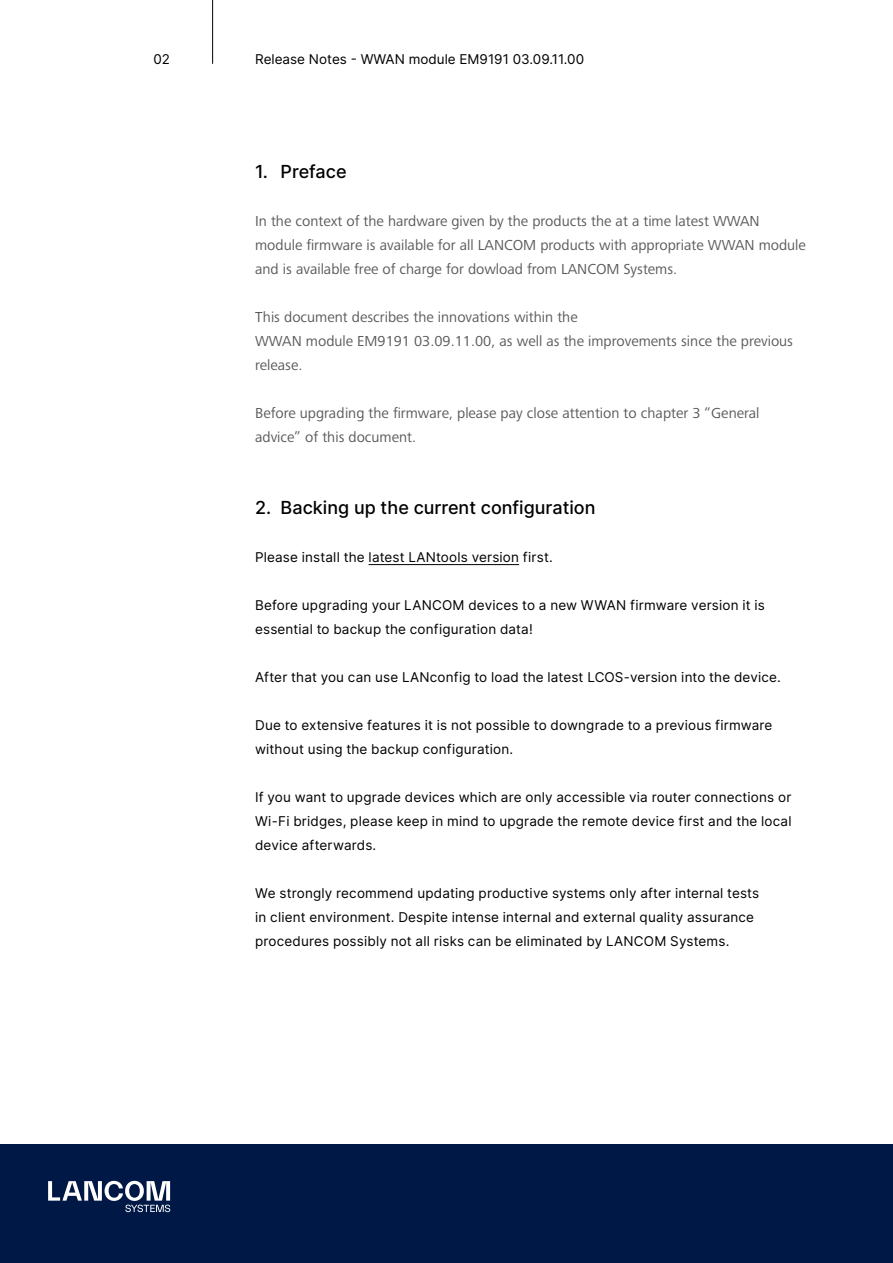
<style>
.page{position:relative;width:893px;height:1263px;background:#fff}
.page>*{position:absolute;margin:0;border:0;box-sizing:border-box;transform-origin:0 0}
.t1{font:500 18px "Inter";color:#000}
.t2{font:15px/24px "Frutiger Next Pro";color:#58595b}
.t3{font:13.5px/24px "Inter";letter-spacing:.01em;color:#000}
</style>
<div class="page">
<hr style="left:369px;top:564px;width:150px;height:1px;background:#000">
<div style="left:0;top:1144px;width:893px;height:119px;background:#001846"></div>
<hr style="left:212px;top:0;width:1px;height:64px;background:#000">
<svg style="left:48px;top:1181px;width:122px;height:31px"></svg>
<p class="t3" style="left:153px;top:47px;width:18px">02</p>
<p class="t3" style="left:255px;top:47px;width:331px">Release Notes - WWAN module EM9191 03.09.11.00</p>
<h1 class="t1" style="left:255px;top:159px;width:93px">1. Preface</h1>
<p class="t2" style="left:255px;top:209px;width:552px">In the context of the hardware given by the products the at a time latest WWAN module firmware is available for all LANCOM products with appropriate WWAN module and is available free of charge for dowload from LANCOM Systems.</p>
<p class="t2" style="left:255px;top:305px;width:539px">This document describes the innovations within the<br>WWAN module EM9191 03.09.11.00, as well as the improvements since the previous release.</p>
<p class="t2" style="left:255px;top:401px;width:506px">Before upgrading the firmware, please pay close attention to chapter 3 “General advice” of this document.</p>
<h1 class="t1" style="left:255px;top:495px;width:342px">2. Backing up the current configuration</h1>
<p class="t3" style="left:255px;top:545px;width:299px">Please install the latest LANtools version first.</p>
<p class="t3" style="left:255px;top:593px;width:511px">Before upgrading your LANCOM devices to a new WWAN firmware version it is essential to backup the configuration data!</p>
<p class="t3" style="left:255px;top:665px;width:527px">After that you can use LANconfig to load the latest LCOS-version into the device.</p>
<p class="t3" style="left:255px;top:713px;width:519px">Due to extensive features it is not possible to downgrade to a previous firmware without using the -backup configuration.</p>
<p class="t3" style="left:255px;top:785px;width:538px;text-align:justify">If you want to upgrade devices which are only accessible via router connections or Wi-Fi bridges, please keep in mind to upgrade the remote device first and the local device afterwards.</p>
<p class="t3" style="left:255px;top:881px;width:506px">We strongly recommend updating productive systems only after internal tests in client environment. -Despite intense internal and external quality assurance procedures possibly not all risks can be -eliminated by LANCOM Systems.</p>
</div>
